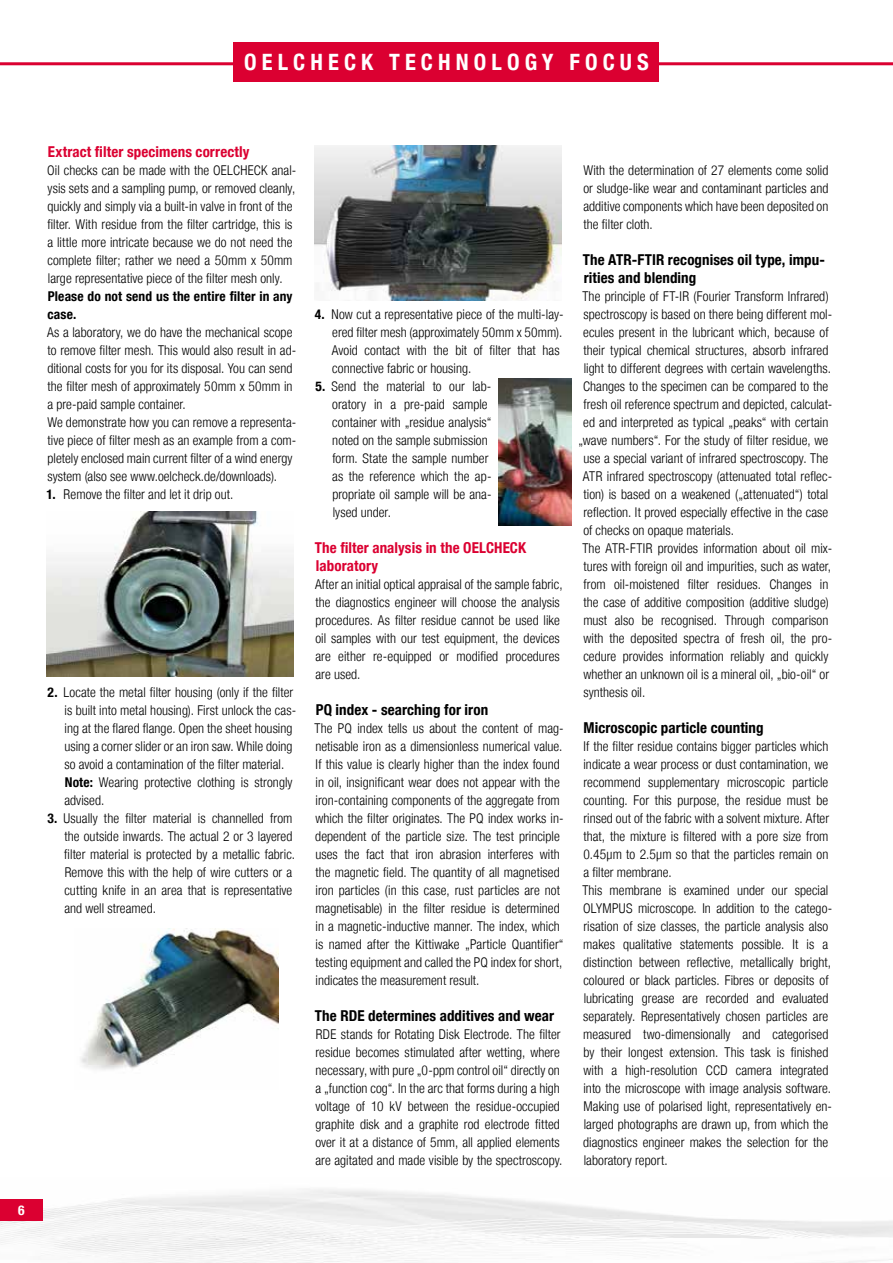
<style>
.page{position:relative;width:893px;height:1263px;background:#fff}
.page>*{position:absolute;margin:0;border:0;box-sizing:border-box;transform-origin:0 0}
.t1{font:700 condensed 22.5px "Helvetica Neue LT";letter-spacing:.23em;color:#fff}
.t2{font:700 condensed 15px/18px "Helvetica Neue LT";letter-spacing:.005em;color:#000}
.t3{font:700 condensed 15px/18px "Helvetica Neue LT";letter-spacing:.01em;color:#db0031}
.t4{font:300 condensed 13.5px/18px "Helvetica Neue LT";letter-spacing:.005em;color:#000}
.t5{font:700 condensed 13.5px/18px "Helvetica Neue LT";letter-spacing:.01em;color:#000}
.t6{font:700 condensed 13.5px "Helvetica Neue LT";color:#fff}
.s1{font-weight:700}
</style>
<div class="page">
<img style="left:0;top:1189px;width:893px;height:74px">
<div style="left:0;top:1199px;width:43px;height:21px;background:#db0031"></div>
<img style="left:80px;top:928px;width:199px;height:142px">
<hr style="left:0;top:62px;width:893px;height:3px;background:#db0031">
<div style="left:234px;top:43px;width:425px;height:39px;background:#db0031"></div>
<img style="left:47px;top:511px;width:246px;height:166px">
<img style="left:315px;top:145px;width:246px;height:155px">
<img style="left:499px;top:378px;width:73px;height:147px">
<h1 class="t1" style="left:244px;top:48px;width:406px">OELCHECK TECHNOLOGY FOCUS</h1>
<p class="t6" style="left:18px;top:1202px;width:8px">6</p>
<p class="t3" style="left:48px;top:143px;width:203px">Extract filter specimens correctly</p>
<p class="t4" style="left:47px;top:161px;width:251px">Oil checks can be made with the OELCHECK anal&shy;ysis sets and a sampling pump, or removed cleanly, quickly and simply via a built-in valve in front of the filter. With residue from the filter cartridge, this is a little more intricate because we do not need the complete filter; rather we need a 50mm x 50mm large representative piece of the filter mesh only.</p>
<p class="t5" style="left:48px;top:287px;width:247px">Please do not send us the entire filter in any case.</p>
<p class="t4" style="left:47px;top:323px;width:251px">As a laboratory, we do have the mechanical scope to remove filter mesh. This would also result in ad&shy;ditional costs for you for its disposal. You can send the filter mesh of approximately 50mm x 50mm in a pre-paid sample container.<br>We demonstrate how you can remove a representa&shy;tive piece of filter mesh as an example from a com&shy;pletely enclosed main current filter of a wind energy system (also see www.oelcheck.de/downloads).</p>
<p class="t4" style="left:47px;top:485px;width:188px"><span class="s1">1.</span> Remove the filter and let it drip out.</p>
<p class="t4" style="left:64px;top:683px;width:233px;text-indent:-17px"><span class="s1">2.</span> Locate the metal filter housing (only if the filter is built into metal housing). First unlock the cas&shy;ing at the flared flange. Open the sheet housing using a corner slider or an iron saw. While doing so avoid a contamination of the filter material.<br><span class="s1">Note:</span> Wearing protective clothing is strongly advised.</p>
<p class="t4" style="left:64px;top:809px;width:232px;text-indent:-17px"><span class="s1">3.</span> Usually the filter material is channelled from the outside inwards. The actual 2 or 3 layered filter material is protected by a metallic fabric.<br>Remove this with the help of wire cutters or a cutting knife in an area that is representative and well streamed.</p>
<p class="t4" style="left:332px;top:305px;width:233px;text-indent:-17px"><span class="s1">4.</span> Now cut a representative piece of the multi-lay&shy;ered filter mesh (approximately 50mm x 50mm).<br>Avoid contact with the bit of filter that has connective fabric or housing.</p>
<p class="t4" style="left:332px;top:377px;width:161px;text-indent:-17px"><span class="s1">5.</span> Send the material to our lab&shy;oratory in a pre-paid sample container with „residue analysis“ noted on the sample submission form. State the sample number as the reference which the ap&shy;propriate oil sample will be ana&shy;lysed under.</p>
<p class="t3" style="left:315px;top:539px;width:213px">The filter analysis in the OELCHECK laboratory</p>
<p class="t4" style="left:315px;top:575px;width:249px">After an initial optical appraisal of the sample fabric, the diagnostics engineer will choose the analysis procedures. As filter residue cannot be used like oil samples with our test equipment, the devices are either re-equipped or modified procedures are used.</p>
<p class="t2" style="left:316px;top:701px;width:174px">PQ index - searching for iron</p>
<p class="t4" style="left:314px;top:719px;width:251px">The PQ index tells us about the content of mag&shy;netisable iron as a dimensionless numerical value.<br>If this value is clearly higher than the index found in oil, insignificant wear does not appear with the iron-containing components of the aggregate from which the filter originates. The PQ index works in&shy;dependent of the particle size. The test principle uses the fact that iron abrasion interferes with the magnetic field. The quantity of all magnetised iron particles (in this case, rust particles are not magnetisable) in the filter residue is determined in a magnetic-inductive manner. The index, which is named after the Kittiwake „Particle Quantifier“ testing equipment and called the PQ index for short, indicates the measurement result.</p>
<p class="t2" style="left:315px;top:1007px;width:241px">The RDE determines additives and wear</p>
<p class="t4" style="left:315px;top:1025px;width:249px">RDE stands for Rotating Disk Electrode. The filter residue becomes stimulated after wetting, where necessary, with pure „0-ppm control oil“ directly on a „function cog“. In the arc that forms during a high voltage of 10 kV between the residue-occupied graphite disk and a graphite rod electrode fitted over it at a distance of 5mm, all applied elements are agitated and made visible by the spectroscopy.</p>
<p class="t4" style="left:583px;top:161px;width:247px;text-align:justify">With the determination of 27 elements come solid or sludge-like wear and contaminant particles and additive components which have been deposited on the filter cloth.</p>
<p class="t2" style="left:583px;top:251px;width:244px">The ATR-FTIR recognises oil type, impu&shy;rities and blending</p>
<p class="t4" style="left:582px;top:287px;width:248px">The principle of FT-IR (Fourier Transform Infrared)</p>
<p class="t4" style="left:583px;top:305px;width:250px">spectroscopy is based on there being different mol-</p>
<p class="t4" style="left:583px;top:323px;width:247px">ecules present in the lubricant which, because of</p>
<p class="t4" style="left:583px;top:341px;width:246px">their typical chemical structures, absorb infrared</p>
<p class="t4" style="left:584px;top:359px;width:249px">light to different degrees with certain wavelengths.</p>
<p class="t4" style="left:583px;top:377px;width:247px">Changes to the specimen can be compared to the</p>
<p class="t4" style="left:583px;top:395px;width:250px">fresh oil reference spectrum and depicted, calculat-</p>
<p class="t4" style="left:583px;top:413px;width:247px">ed and interpreted as typical „peaks“ with certain</p>
<p class="t4" style="left:578px;top:431px;width:251px">„wave numbers“. For the study of filter residue, we</p>
<p class="t4" style="left:583px;top:449px;width:246px">use a special variant of infrared spectroscopy. The</p>
<p class="t4" style="left:583px;top:467px;width:251px">ATR infrared spectroscopy (attenuated total reflec-</p>
<p class="t4" style="left:583px;top:485px;width:246px">tion) is based on a weakened („attenuated“) total</p>
<p class="t4" style="left:583px;top:503px;width:246px">reflection. It proved especially effective in the case</p>
<p class="t4" style="left:583px;top:521px;width:152px">of checks on opaque materials.</p>
<p class="t4" style="left:582px;top:539px;width:251px">The ATR-FTIR provides information about oil mix-</p>
<p class="t4" style="left:583px;top:557px;width:249px">tures with foreign oil and impurities, such as water,</p>
<p class="t4" style="left:583px;top:575px;width:246px">from oil-moistened filter residues. Changes in</p>
<p class="t4" style="left:583px;top:593px;width:247px">the case of additive composition (additive sludge)</p>
<p class="t4" style="left:583px;top:611px;width:247px">must also be recognised. Through comparison</p>
<p class="t4" style="left:583px;top:629px;width:250px">with the deposited spectra of fresh oil, the pro-</p>
<p class="t4" style="left:583px;top:647px;width:247px">cedure provides information reliably and quickly</p>
<p class="t4" style="left:583px;top:665px;width:247px">whether an unknown oil is a mineral oil, „bio-oil“ or</p>
<p class="t4" style="left:583px;top:683px;width:63px">synthesis oil.</p>
<p class="t2" style="left:584px;top:719px;width:182px">Microscopic particle counting</p>
<p class="t4" style="left:582px;top:737px;width:251px">If the filter residue contains bigger particles which indicate a wear process or dust contamination, we recommend supplementary microscopic particle counting. For this purpose, the residue must be rinsed out of the fabric with a solvent mixture. After that, the mixture is filtered with a pore size from 0.45µm to 2.5µm so that the particles remain on a filter membrane.<br>This membrane is examined under our special OLYMPUS microscope. In addition to the catego&shy;risation of size classes, the particle analysis also makes qualitative statements possible. It is a distinction between reflective, metallically bright, coloured or black particles. Fibres or deposits of lubricating grease are recorded and evaluated separately. Representatively chosen particles are measured two-dimensionally and categorised by their longest extension. This task is finished with a high-resolution CCD camera integrated into the microscope with image analysis software.<br>Making use of polarised light, representatively en&shy;larged photographs are drawn up, from which the diagnostics engineer makes the selection for the laboratory report.</p>
</div>
